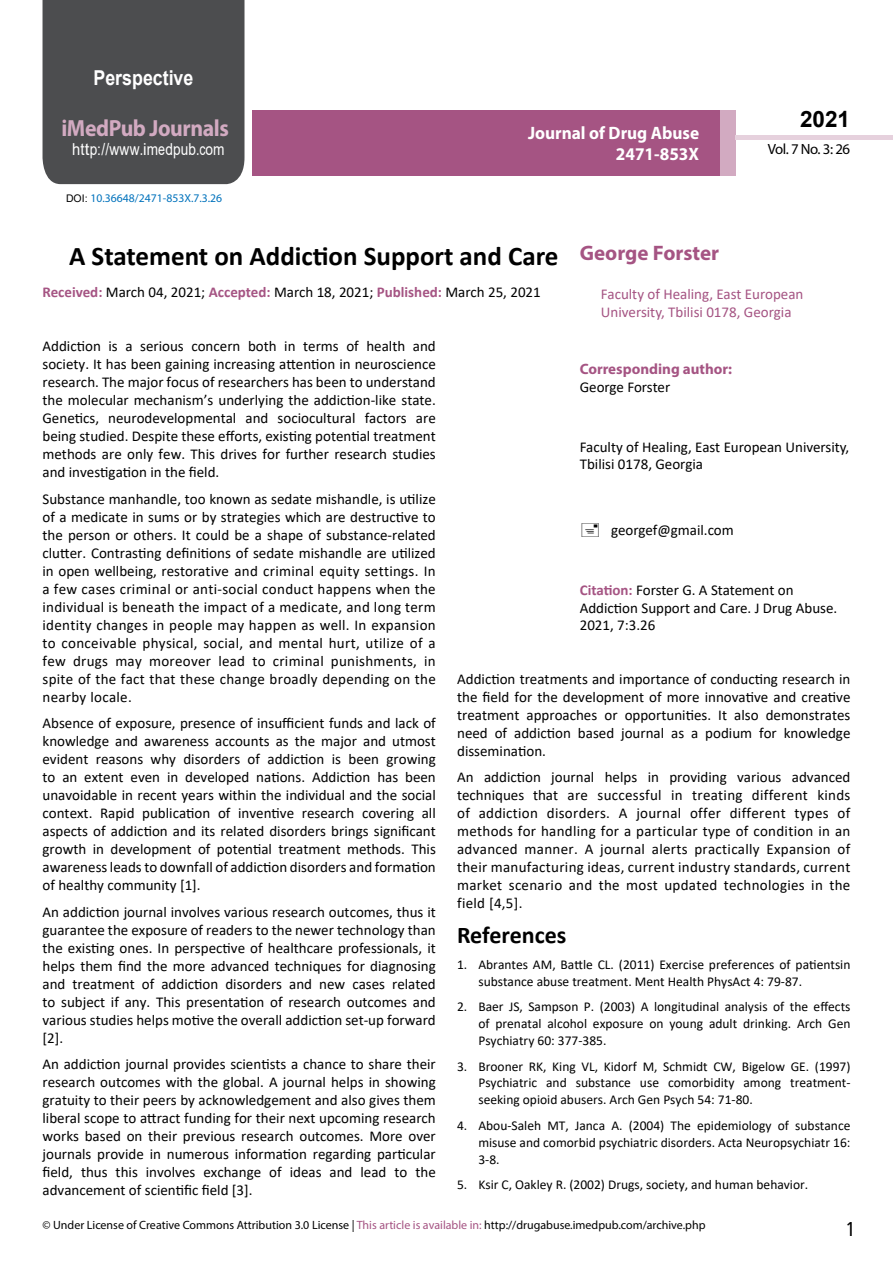
<style>
.page{position:relative;width:893px;height:1263px;background:#fff}
.page>*{position:absolute;margin:0;border:0;box-sizing:border-box;transform-origin:0 0}
.t1{font:700 27px "Calibri";color:#000}
.t2{font:25.5px "Tunga";color:#000}
.t3{font:700 24px "Calibri";color:#000}
.t4{font:700 23.4px "Myriad Pro";letter-spacing:-.02em;color:#d2aac1;scale:.93 1}
.t5{font:700 22.5px "Arial";color:#000}
.t6{font:700 20.55px "Arial";color:#fff;scale:.87 1}
.t7{font:700 18px/21.6px "Myriad Pro";color:#fff;text-align:right;scale:.96 1}
.t8{font:16.5px "Arial";letter-spacing:.01em;color:#fff;scale:.89 1}
.t9{font:15px/18px "Calibri";color:#000;text-align:justify}
.t10{font:15px/18px "Calibri";color:#a55483}
.t11{font:700 15px "Myriad Pro";color:#a55483}
.t12{font:14.85px "Myriad Pro";letter-spacing:-.03em;color:#000}
.t13{font:13.5px/17px "Calibri";color:#000;text-align:justify}
.t14{font:12px "Myriad Pro";color:#000}
.t15{font:11.7px "Myriad Pro";color:#0072bc}
.s1{font-family:"Calibri"}
.s2{font-family:"Arial";font-size:10.5px;color:#000}
.s3{font-weight:700;color:#a55483}
.s4{color:#a55483}
</style>
<div class="page">
<div style="left:43px;top:0;width:201px;height:184px;background:#4c4d4f"></div>
<div style="left:252px;top:110px;width:469px;height:66px;background:#a55483"></div>
<div style="left:720px;top:110px;width:16px;height:66px;background:#d2aac1"></div>
<div style="left:736px;top:135px;width:157px;height:5px;background:#e6d1dd"></div>
<h3 class="t6" style="left:94px;top:64px;width:116px">Perspective</h3>
<h3 class="t4" style="left:61px;top:113px;width:181px">iMedPub Journals</h3>
<p class="t8" style="left:72px;top:138px;width:173px">http://www<span class="s1">.</span>imedpub<span class="s1">.</span>com</p>
<p class="t15" style="left:66px;top:191px;width:158px"><span class="s2">DOI:</span> 10.36648/2471-853X.7.3.26</p>
<p class="t7" style="left:528px;top:121px;width:180px">Journal of Drug Abuse<br>2471-853X</p>
<h3 class="t5" style="left:800px;top:104px;width:52px">2021</h3>
<p class="t12" style="left:768px;top:140px;width:84px">Vol. 7 No. 3: 26</p>
<h1 class="t1" style="left:69px;top:237px;width:652px">A Statement on Addiction Support and Care <sup>George</sup> <sup>Forster</sup></h1>
<p class="t10" style="left:601px;top:285px;width:204px">Faculty of Healing, East European<br>University, Tbilisi 0178, Georgia</p>
<p class="t9" style="left:43px;top:283px;width:500px"><span class="s3">Received:</span> March 04, 2021; <span class="s3">Accepted:</span> March 18, 2021; <span class="s3">Published:</span> March 25, 2021</p>
<p class="t9" style="left:43px;top:337px;width:395px">Addiction is a serious concern both in terms of health and society. It has been gaining increasing attention in neuroscience research. The major focus of researchers has been to understand the molecular mechanism’s underlying the addiction-like state.<br>Genetics, neurodevelopmental and sociocultural factors are being studied. Despite these efforts, existing potential treatment methods are only few. This drives for further research studies and investigation in the field.</p>
<p class="t9" style="left:43px;top:489px;width:395px">Substance manhandle, too known as sedate mishandle, is utilize of a medicate in sums or by strategies which are destructive to the person or others. It could be a shape of substance-related clutter. Contrasting definitions of sedate mishandle are utilized in open wellbeing, restorative and criminal equity settings. In a few cases criminal or anti-social conduct happens when the individual is beneath the impact of a medicate, and long term identity changes in people may happen as well. In expansion to conceivable physical, social, and mental hurt, utilize of a few drugs may moreover lead to criminal punishments, in spite of the fact that these change broadly depending on the nearby locale.</p>
<p class="t9" style="left:43px;top:714px;width:395px">Absence of exposure, presence of insufficient funds and lack of knowledge and awareness accounts as the major and utmost evident reasons why disorders of addiction is been growing to an extent even in developed nations. Addiction has been unavoidable in recent years within the individual and the social context. Rapid publication of inventive research covering all aspects of addiction and its related disorders brings significant growth in development of potential treatment methods. This awareness leads to downfall of addiction disorders and formation of healthy community [1].</p>
<p class="t9" style="left:43px;top:902px;width:395px">An addiction journal involves various research outcomes, thus it guarantee the exposure of readers to the newer technology than the existing ones. In perspective of healthcare professionals, it helps them find the more advanced techniques for diagnosing and treatment of addiction disorders and new cases related to subject if any. This presentation of research outcomes and various studies helps motive the overall addiction set-up forward [2].</p>
<p class="t9" style="left:43px;top:1055px;width:395px">An addiction journal provides scientists a chance to share their research outcomes with the global. A journal helps in showing gratuity to their peers by acknowledgement and also gives them liberal scope to attract funding for their next upcoming research works based on their previous research outcomes. More over journals provide in numerous information regarding particular field, thus this involves exchange of ideas and lead to the advancement of scientific field [3].</p>
<p class="t11" style="left:580px;top:359px;width:154px">Corresponding author:</p>
<p class="t9" style="left:580px;top:377px;width:92px">George Forster</p>
<p class="t9" style="left:580px;top:437px;width:271px;line-height:17.4px">Faculty of Healing, East European University,<br>Tbilisi 0178, Georgia</p>
<p class="t9" style="left:611px;top:520px;width:124px">georgef@gmail.com</p>
<p class="t9" style="left:580px;top:581px;width:259px"><span class="s3">Citation:</span> Forster G. A Statement on<br>Addiction Support and Care. J Drug Abuse.</p>
<p class="t9" style="left:580px;top:615px;width:77px">2021, 7:3.26</p>
<p class="t9" style="left:457px;top:669px;width:395px">Addiction treatments and importance of conducting research in the field for the development of more innovative and creative treatment approaches or opportunities. It also demonstrates need of addiction based journal as a podium for knowledge dissemination.</p>
<p class="t9" style="left:457px;top:768px;width:395px">An addiction journal helps in providing various advanced techniques that are successful in treating different kinds of addiction disorders. A journal offer different types of methods for handling for a particular type of condition in an advanced manner. A journal alerts practically Expansion of their manufacturing ideas, current industry standards, current market scenario and the most updated technologies in the field [4,5].</p>
<h3 class="t3" style="left:457px;top:918px;width:111px">References</h3>
<p class="t13" style="left:478px;top:955px;width:374px;text-indent:-21px">1. Abrantes AM, Battle CL. (2011) Exercise preferences of patientsin substance abuse treatment. Ment Health PhysAct 4: 79-87.</p>
<p class="t13" style="left:478px;top:998px;width:374px;text-indent:-21px">2. Baer JS, Sampson P. (2003) A longitudinal analysis of the effects of prenatal alcohol exposure on young adult drinking. Arch Gen Psychiatry 60: 377-385.</p>
<p class="t13" style="left:478px;top:1057px;width:374px;text-indent:-21px">3. Brooner RK, King VL, Kidorf M, Schmidt CW, Bigelow GE. (1997)<br>Psychiatric and substance use comorbidity among treatment&shy;seeking opioid abusers. Arch Gen Psych 54: 71-80.</p>
<p class="t13" style="left:478px;top:1116px;width:374px;text-indent:-21px">4. Abou-Saleh MT, Janca A. (2004) The epidemiology of substance misuse and comorbid psychiatric disorders. Acta Neuropsychiatr 16:<br>3-8.</p>
<p class="t13" style="left:457px;top:1176px;width:353px">5. Ksir C, Oakley R. (2002) Drugs, society, and human behavior.</p>
<p class="t14" style="left:43px;top:1218px;width:665px">© Under License of Creative Commons Attribution 3.0 License | <span class="s4">This article is available in:</span> http://drugabuse.imedpub.com/archive.php</p>
<h2 class="t2" style="left:847px;top:1212px;width:9px">1</h2>
</div>
